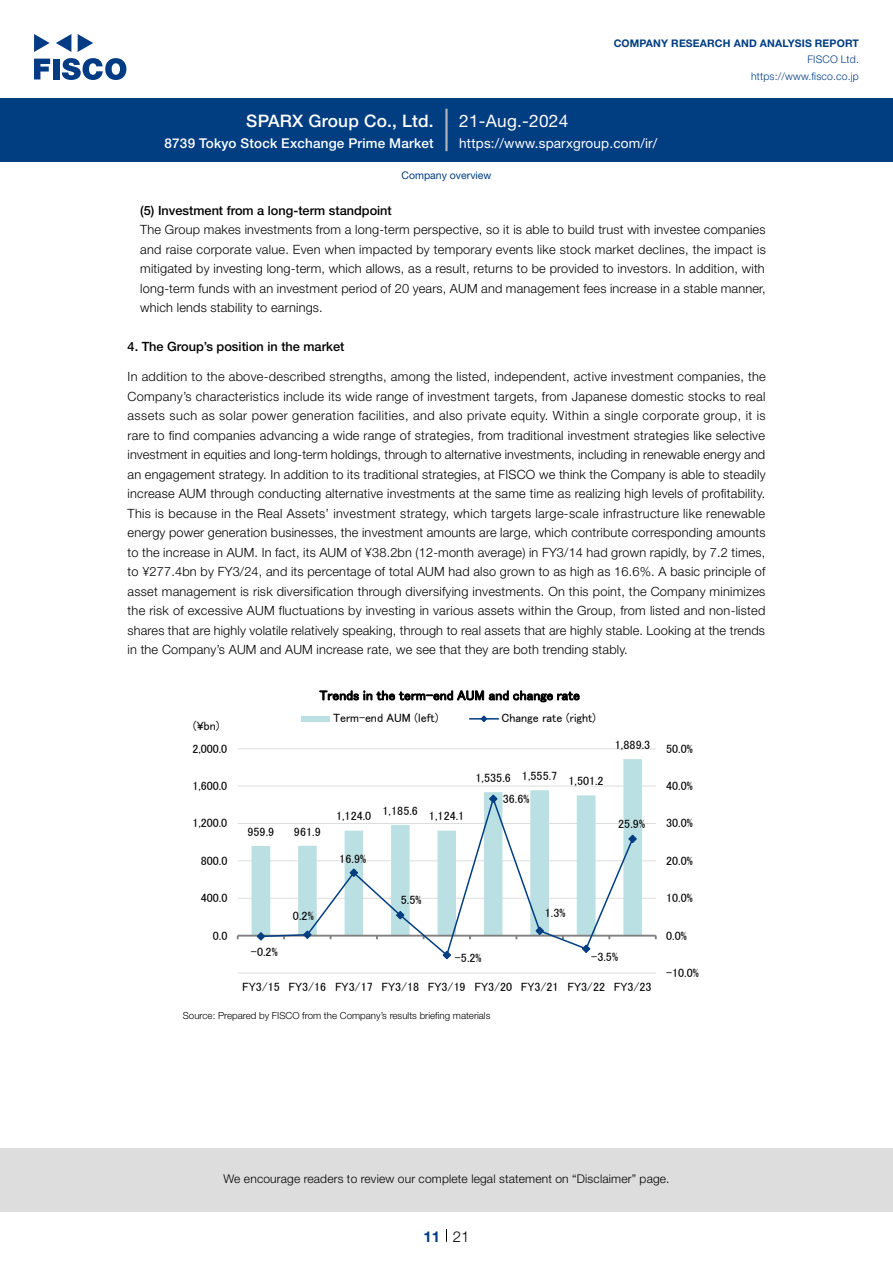
<style>
.page{position:relative;width:893px;height:1263px;background:#fff}
.page>*{position:absolute;margin:0;border:0;box-sizing:border-box;transform-origin:0 0}
.t1{font:500 17.25px "Helvetica Neue LT Std";letter-spacing:.015em;color:#fff}
.t2{font:17.25px "Helvetica Neue LT Std";letter-spacing:.015em;color:#fff}
.t3{font:300 15px "Helvetica Neue LT Std";color:#000}
.t4{font:700 15px "Helvetica Neue LT Std";color:#003d81}
.t5{font:13.5px "MS P Gothic";letter-spacing:.01em;color:#000}
.t6{font:500 13.5px "Helvetica Neue LT Std";letter-spacing:.015em;color:#fff}
.t7{font:13.5px "Helvetica Neue LT Std";letter-spacing:.015em;color:#fff}
.t8{font:300 12.75px/19.5px "Helvetica Neue LT Std";letter-spacing:.015em;color:#000;text-align:justify}
.t9{font:500 12.75px "Helvetica Neue LT Std";color:#000}
.t10{font:12.15px "MS P Gothic";color:#000}
.t11{font:12px "MS P Gothic";color:#000}
.t12{font:300 12px "Helvetica Neue LT Std";letter-spacing:.015em;color:#000}
.t13{font:700 10.5px "Helvetica Neue LT Std";letter-spacing:.015em;color:#003d81}
.t14{font:300 10.5px/16.5px "Helvetica Neue LT Std";letter-spacing:.015em;color:#003d81;text-align:right}
.t15{font:10.5px "Helvetica Neue LT Std";color:#003d81}
.t16{font:300 9.75px "Helvetica Neue LT Std";color:#000}
</style>
<div class="page">
<div style="left:0;top:1148px;width:893px;height:64px;background:#ddd"></div>
<svg style="left:34px;top:59px;width:16px;height:20px"></svg>
<div style="left:53px;top:59px;width:6px;height:20px;background:#003b83"></div>
<svg style="left:62px;top:58px;width:64px;height:22px"></svg>
<svg style="left:34px;top:34px;width:16px;height:18px"></svg>
<svg style="left:78px;top:34px;width:15px;height:18px"></svg>
<svg style="left:56px;top:34px;width:15px;height:18px"></svg>
<div style="left:0;top:98px;width:893px;height:64px;background:#003d81"></div>
<hr style="left:445px;top:109px;width:3px;height:42px;background:#b5b5b6">
<svg style="left:446px;top:1229px;width:1px;height:13px"></svg>
<hr style="left:238px;top:973px;width:418px;height:1px;background:#ddd">
<hr style="left:238px;top:898px;width:418px;height:1px;background:#ddd">
<hr style="left:238px;top:860px;width:418px;height:1px;background:#ddd">
<hr style="left:238px;top:823px;width:418px;height:1px;background:#ddd">
<hr style="left:238px;top:786px;width:418px;height:1px;background:#ddd">
<hr style="left:238px;top:748px;width:418px;height:1px;background:#ddd">
<svg style="left:252px;top:759px;width:390px;height:176px"></svg>
<hr style="left:238px;top:935px;width:418px;height:1px;background:#808080">
<svg style="left:259px;top:794px;width:375px;height:158px"></svg>
<svg style="left:256px;top:931px;width:10px;height:10px"></svg>
<svg style="left:303px;top:930px;width:9px;height:9px"></svg>
<svg style="left:349px;top:868px;width:10px;height:9px"></svg>
<svg style="left:395px;top:910px;width:10px;height:10px"></svg>
<svg style="left:442px;top:950px;width:10px;height:10px"></svg>
<svg style="left:488px;top:794px;width:10px;height:10px"></svg>
<svg style="left:535px;top:926px;width:10px;height:10px"></svg>
<svg style="left:581px;top:944px;width:10px;height:9px"></svg>
<svg style="left:628px;top:834px;width:9px;height:10px"></svg>
<div style="left:301px;top:716px;width:29px;height:6px;background:#bbe0e3"></div>
<svg style="left:470px;top:715px;width:28px;height:7px"></svg>
<h1 class="t1" style="left:246px;top:110px;width:189px">SPARX Group Co., Ltd.</h1>
<p class="t6" style="left:165px;top:135px;width:271px">8739 Tokyo Stock Exchange Prime Market</p>
<h1 class="t2" style="left:459px;top:110px;width:111px">21-Aug.-2024</h1>
<p class="t13" style="left:614px;top:37px;width:247px">COMPANY RESEARCH AND ANALYSIS REPORT</p>
<p class="t14" style="left:751px;top:51px;width:109px">FISCO Ltd. https://www.fisco.co j p.</p>
<p class="t7" style="left:459px;top:135px;width:200px">https://www.sparxgroup.com /i r/</p>
<p class="t15" style="left:401px;top:169px;width:92px">Company overview</p>
<p class="t9" style="left:140px;top:203px;width:253px">5( ) Investment from a long-term standpoint</p>
<p class="t8" style="left:140px;top:220px;width:627px">The Group makes investments from a long-term perspective, so isit able to build trust with investee companies and raise corporate value. Even when impacted by temporary events like stock market declines, the impact is mitigated by investing long-term, which allows, as a result, returns to be provided to investors In. addition, with long-term funds with an investment period of 20 years, AUM and management fees increase in a stable manner, which lends stability to earnings.</p>
<p class="t9" style="left:128px;top:339px;width:218px">4. The Group s’ position in the market</p>
<p class="t8" style="left:128px;top:367px;width:640px">In addition to the above-described strengths, among the listed, independent, active investment companies, the Company s’ characteristics include its wide range of investment targets, from Japanese domestic stocks to real assets such as solar power generation facilities, and also private equity. Within a single corporate group isit, rare to find companies advancing a wide range of strategies, from traditional investment strategies like selective investment in equities and long-term holdings, through to alternative investments, including in renewable energy and an engagement strategy In. addition to its traditional strategies, at FISCO we think the Company is able to steadily increase AUM through conducting alternative investments at the same time as realizing high levels of profitability.<br>This is because in the Real Assets’ investment strategy, which targets large-scale infrastructure like renewable energy power generation businesses, the investment amounts are large, which contribute corresponding amounts to the increase in AUM In. fact, its AUM of ¥38.2bn (12-month average) in FY3/14 had grown rapidly, by 7.2 times, to ¥277.4bn by FY3/24, and its percentage of total AUM had also grown to as high as 16.6%. A basic principle of asset management is risk diversification through diversifying investments. On this point, the Company minimizes the risk of excessive AUM fluctuations by investing in various assets within the Group, from listed and non-listed shares that are highly volatile relatively speaking, through to real assets that are highly stable. Looking at the trends in the Company s’ AUM and AUM increase rate, we see that they are both trending stably.</p>
<p class="t11" style="left:193px;top:720px;width:28px">¥( bn(</p>
<p class="t5" style="left:319px;top:688px;width:262px">Trends in the term-end AUM and change rate</p>
<p class="t11" style="left:502px;top:712px;width:96px">Change rate (right(</p>
<p class="t11" style="left:333px;top:712px;width:107px">Term-end AUM (left)</p>
<p class="t11" style="left:192px;top:742px;width:36px">2,000.0</p>
<p class="t11" style="left:615px;top:738px;width:37px">1,889.3</p>
<p class="t11" style="left:192px;top:780px;width:36px">1,600.0</p>
<p class="t10" style="left:475px;top:771px;width:37px">1,535.6</p>
<p class="t11" style="left:522px;top:770px;width:37px">1,555.7</p>
<p class="t11" style="left:568px;top:775px;width:37px">1,501.2</p>
<p class="t11" style="left:503px;top:793px;width:28px">36.6%</p>
<p class="t11" style="left:192px;top:817px;width:36px">1,200.0</p>
<p class="t11" style="left:247px;top:825px;width:28px">959.9</p>
<p class="t11" style="left:294px;top:825px;width:28px">961.9</p>
<p class="t11" style="left:336px;top:810px;width:37px">1,124.0</p>
<p class="t11" style="left:382px;top:804px;width:37px">1,185.6</p>
<p class="t11" style="left:429px;top:810px;width:37px">1,124.1</p>
<p class="t11" style="left:618px;top:818px;width:28px">25.9%</p>
<p class="t11" style="left:201px;top:854px;width:28px">800.0</p>
<p class="t11" style="left:339px;top:853px;width:28px">16.9%</p>
<p class="t11" style="left:201px;top:892px;width:28px">400.0</p>
<p class="t11" style="left:401px;top:894px;width:22px">5.5%</p>
<p class="t10" style="left:293px;top:909px;width:22px">0.2%</p>
<p class="t11" style="left:545px;top:907px;width:22px">1.3%</p>
<p class="t11" style="left:213px;top:929px;width:16px">0.0</p>
<p class="t11" style="left:251px;top:945px;width:28px">-0.2%</p>
<p class="t11" style="left:455px;top:952px;width:28px">-5.2%</p>
<p class="t11" style="left:591px;top:950px;width:28px">-3.5%</p>
<p class="t11" style="left:242px;top:980px;width:39px">FY3/15</p>
<p class="t11" style="left:289px;top:980px;width:39px">FY3/16</p>
<p class="t11" style="left:335px;top:980px;width:39px">FY3/17</p>
<p class="t11" style="left:381px;top:980px;width:39px">FY3/18</p>
<p class="t11" style="left:428px;top:980px;width:39px">FY3/19</p>
<p class="t11" style="left:474px;top:980px;width:39px">FY3/20</p>
<p class="t11" style="left:521px;top:980px;width:39px">FY3/21</p>
<p class="t11" style="left:567px;top:980px;width:39px">FY3/22</p>
<p class="t11" style="left:614px;top:980px;width:39px">FY3/23</p>
<p class="t16" style="left:183px;top:1010px;width:309px">Source: Prepared by FISCO from the Company s’ results briefing materials</p>
<p class="t11" style="left:666px;top:742px;width:28px">50.0%</p>
<p class="t11" style="left:666px;top:780px;width:28px">40.0%</p>
<p class="t11" style="left:666px;top:817px;width:28px">30.0%</p>
<p class="t11" style="left:666px;top:854px;width:28px">20.0%</p>
<p class="t11" style="left:666px;top:892px;width:28px">10.0%</p>
<p class="t11" style="left:666px;top:929px;width:22px">0.0%</p>
<p class="t11" style="left:666px;top:967px;width:34px">-10.0%</p>
<p class="t12" style="left:223px;top:1171px;width:448px">We encourage readers to review our complete legal statement on “Disclaimer” page.</p>
<p class="t4" style="left:423px;top:1227px;width:18px">11</p>
<p class="t3" style="left:453px;top:1227px;width:18px">21</p>
</div>
